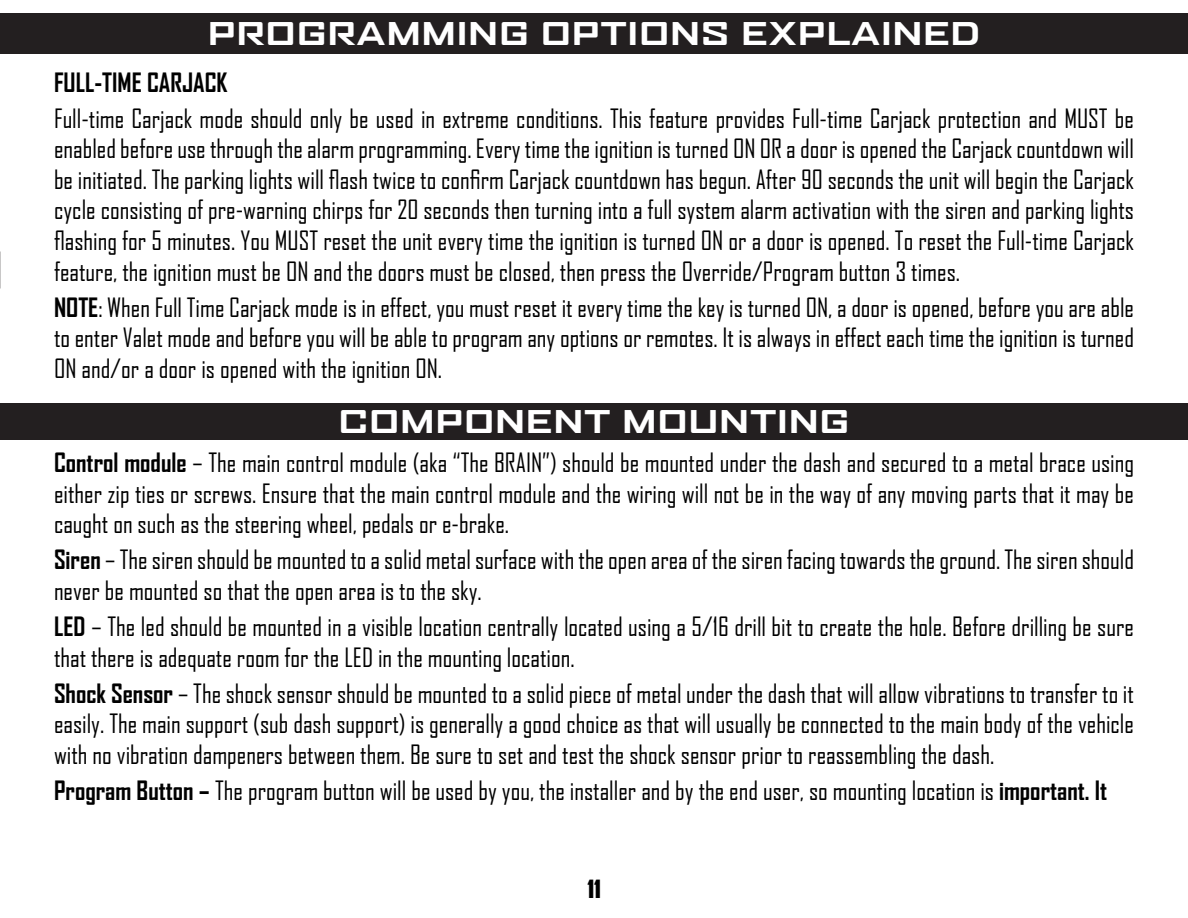
<style>
.page{position:relative;width:1188px;height:918px;background:#fff}
.page>*{position:absolute;margin:0;border:0;box-sizing:border-box;transform-origin:0 0}
.Page_Header{font:700 expanded 30px "Agency FB";color:#fff}
.Body{font:25.5px/30.6px "Agency FB";color:#000;text-align:justify}
.Body_Title{font:25.5px "Agency FB";color:#000}
.Body_Title-2{font:700 25.5px "Agency FB";color:#000}
.t1{font:24px "Agency FB Black";color:#000}
.s1{font-weight:700}
</style>
<div class="page">
<div style="left:0;top:14px;width:1188px;height:40px;background:#231f20"></div>
<div style="left:0;top:403px;width:1188px;height:36px;background:#231f20"></div>
<p class="Page_Header" style="left:207px;top:15px;width:775px">PROGRAMMING OPTIONS EXPLAINED</p>
<p class="Body_Title-2" style="left:54px;top:66px;width:175px">FULL-TIME CARJACK</p>
<p class="Body" style="left:54px;top:102px;width:1082px">Full-time Carjack mode should only be used in extreme conditions. This feature provides Full-time Carjack protection and MUST be enabled before use through the alarm programming. Every time the ignition is turned ON OR a door is opened the Carjack countdown will be initiated. The parking lights will flash twice to confirm Carjack countdown has begun. After 90 seconds the unit will begin the Carjack cycle consisting of pre-warning chirps for 20 seconds then turning into a full system alarm activation with the siren and parking lights flashing for 5 minutes. You MUST reset the unit every time the ignition is turned ON or a door is opened. To reset the Full-time Carjack feature, the ignition must be ON and the doors must be closed, then press the Override/Program button 3 times.</p>
<p class="Body" style="left:54px;top:291px;width:1082px"><span class="s1">NOTE</span>: When Full Time Carjack mode is in effect, you must reset it every time the key is turned ON, a door is opened, before you are able to enter Valet mode and before you will be able to program any options or remotes. It is always in effect each time the ignition is turned ON and/or a door is opened with the ignition ON.</p>
<p class="Page_Header" style="left:338px;top:403px;width:513px">COMPONENT MOUNTING</p>
<p class="Body" style="left:54px;top:447px;width:1082px"><span class="s1">Control module</span> – The main control module (aka “The BRAIN”) should be mounted under the dash and secured to a metal brace using either zip ties or screws. Ensure that the main control module and the wiring will not be in the way of any moving parts that it may be caught on such as the steering wheel, pedals or e-brake.</p>
<p class="Body" style="left:54px;top:544px;width:1082px"><span class="s1">Siren</span> – The siren should be mounted to a solid metal surface with the open area of the siren facing towards the ground. The siren should never be mounted so that the open area is to the sky.</p>
<p class="Body" style="left:54px;top:611px;width:1082px"><span class="s1">LED</span> – The led should be mounted in a visible location centrally located using a 5/16 drill bit to create the hole. Before drilling be sure that there is adequate room for the LED in the mounting location.</p>
<p class="Body" style="left:54px;top:677px;width:1082px"><span class="s1">Shock Sensor</span> – The shock sensor should be mounted to a solid piece of metal under the dash that will allow vibrations to transfer to it easily. The main support (sub dash support) is generally a good choice as that will usually be connected to the main body of the vehicle with no vibration dampeners between them. Be sure to set and test the shock sensor prior to reassembling the dash.</p>
<p class="Body_Title" style="left:54px;top:775px;width:1055px"><span class="s1">Program Button –</span> The program button will be used by you, the installer and by the end user, so mounting location is <span class="s1">important. It</span></p>
<p class="t1" style="left:587px;top:875px;width:15px">11</p>
</div>
